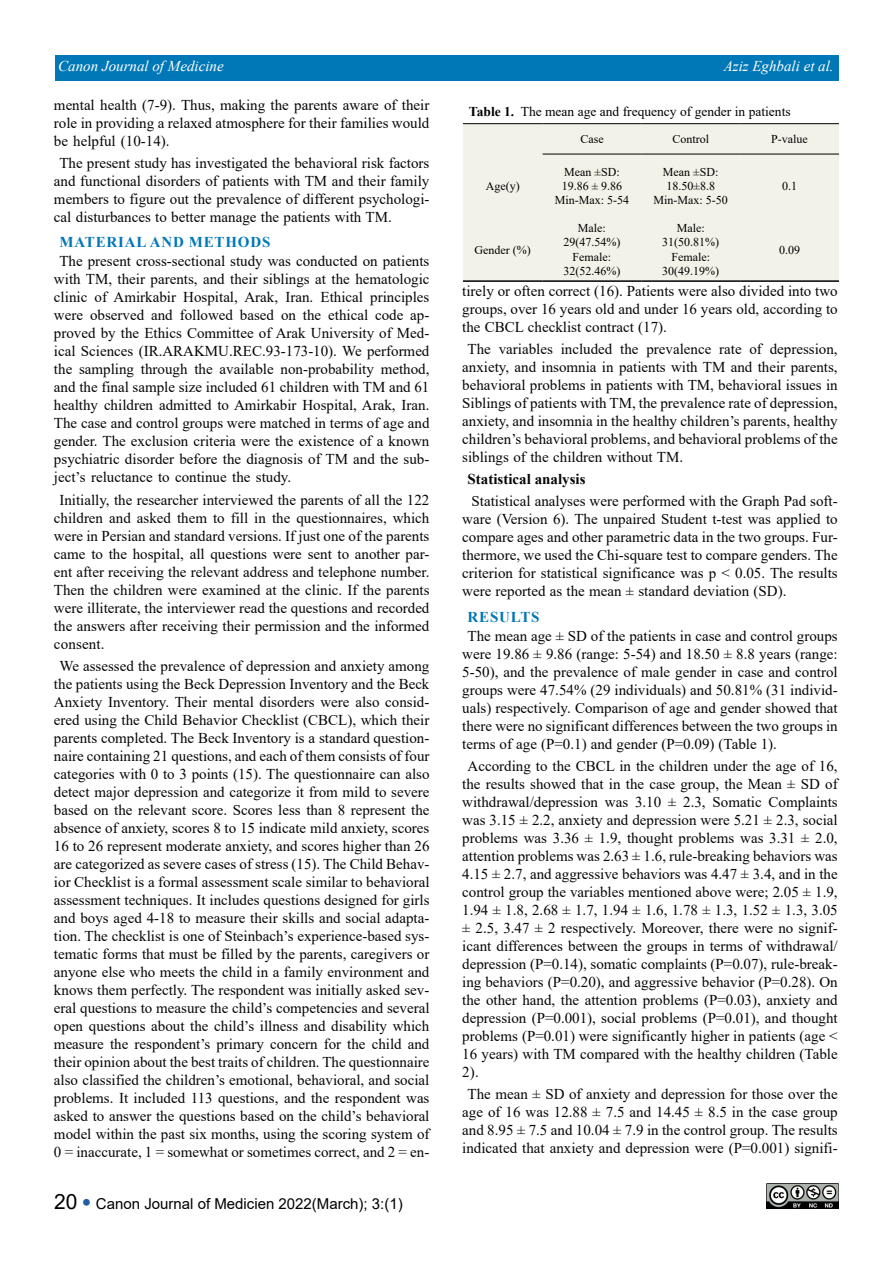
<style>
.page{position:relative;width:893px;height:1263px;background:#fff}
.page>*{position:absolute;margin:0;border:0;box-sizing:border-box;transform-origin:0 0}
.t1{font:15px/18px "Times New Roman";color:#050505;text-align:justify}
.t2{font:15px "Arial";color:#000}
.t3{font:italic 15px "Times New Roman";color:#fff}
.t4{font:700 15px "Times New Roman";letter-spacing:.055em;color:#0077b6}
.t5{font:700 15px "Times New Roman";color:#050505}
.t6{font:13.5px "Times New Roman";color:#000}
.t7{font:12px/14.4px "Times New Roman";color:#000;text-align:center}
.s1{font-size:21px}
.s2{font-size:27px;color:#215e9e}
.s3{font-weight:700}
</style>
<div class="page">
<div style="left:55px;top:55px;width:783px;height:25px;background:#0077b6"></div>
<img style="left:766px;top:1183px;width:73px;height:26px">
<div style="left:463px;top:124px;width:376px;height:156px;background:#f2f2e8"></div>
<hr style="left:463px;top:123px;width:80px;height:1px;background:#000">
<hr style="left:543px;top:123px;width:98px;height:1px;background:#000">
<hr style="left:641px;top:123px;width:99px;height:1px;background:#000">
<hr style="left:740px;top:123px;width:99px;height:1px;background:#000">
<hr style="left:463px;top:280px;width:80px;height:2px;background:#000">
<hr style="left:543px;top:280px;width:98px;height:2px;background:#000">
<hr style="left:641px;top:280px;width:99px;height:2px;background:#000">
<hr style="left:740px;top:280px;width:99px;height:2px;background:#000">
<hr style="left:543px;top:154px;width:98px;height:1px;background:#000">
<hr style="left:641px;top:154px;width:99px;height:1px;background:#000">
<hr style="left:740px;top:154px;width:99px;height:1px;background:#000">
<p class="t3" style="left:58px;top:56px;width:167px">Canon Journal of Medicine</p>
<p class="t3" style="left:724px;top:56px;width:112px">Aziz Eghbali et al.</p>
<p class="t1" style="left:54px;top:95px;width:377px">mental health (7-9). Thus, making the parents aware of their role in providing a relaxed atmosphere for their families would be helpful (10-14).</p>
<p class="t1" style="left:54px;top:153px;width:377px;text-indent:5px">The present study has investigated the behavioral risk factors and functional disorders of patients with TM and their family members to figure out the prevalence of different psychologi&shy;cal disturbances to better manage the patients with TM.</p>
<p class="t4" style="left:59px;top:231px;width:213px">MATERIAL AND METHODS</p>
<p class="t1" style="left:54px;top:252px;width:377px;text-indent:5px">The present cross-sectional study was conducted on patients with TM, their parents, and their siblings at the hematologic clinic of Amirkabir Hospital, Arak, Iran. Ethical principles were observed and followed based on the ethical code ap&shy;proved by the Ethics Committee of Arak University of Med&shy;ical Sciences (IR.ARAKMU.REC.93-173-10). We performed the sampling through the available non-probability method, and the final sample size included 61 children with TM and 61 healthy children admitted to Amirkabir Hospital, Arak, Iran.<br>The case and control groups were matched in terms of age and gender. The exclusion criteria were the existence of a known psychiatric disorder before the diagnosis of TM and the sub&shy;ject’s reluctance to continue the study.</p>
<p class="t1" style="left:54px;top:490px;width:377px;text-indent:5px">Initially, the researcher interviewed the parents of all the 122 children and asked them to fill in the questionnaires, which were in Persian and standard versions. If just one of the parents came to the hospital, all questions were sent to another par&shy;ent after receiving the relevant address and telephone number.<br>Then the children were examined at the clinic. If the parents were illiterate, the interviewer read the questions and recorded the answers after receiving their permission and the informed consent.</p>
<p class="t1" style="left:54px;top:656px;width:377px;text-align:center">We assessed the prevalence of depression and anxiety among the patients using the Beck Depression Inventory and the Beck Anxiety Inventory. Their mental disorders were also consid&shy;ered using the Child Behavior Checklist (CBCL), which their parents completed. The Beck Inventory is a standard question&shy;naire containing 21 questions, and each of them consists of four categories with 0 to 3 points (15). The questionnaire can also detect major depression and categorize it from mild to severe based on the relevant score. Scores less than 8 represent the absence of anxiety, scores 8 to 15 indicate mild anxiety, scores 16 to 26 represent moderate anxiety, and scores higher than 26 are categorized as severe cases of stress (15). The Child Behav&shy;ior Checklist is a formal assessment scale similar to behavioral assessment techniques. It includes questions designed for girls and boys aged 4-18 to measure their skills and social adapta&shy;tion. The checklist is one of Steinbach’s experience-based sys&shy;tematic forms that must be filled by the parents, caregivers or anyone else who meets the child in a family environment and knows them perfectly. The respondent was initially asked sev&shy;eral questions to measure the child’s competencies and several open questions about the child’s illness and disability which measure the respondent’s primary concern for the child and their opinion about the best traits of children. The questionnaire also classified the children’s emotional, behavioral, and social problems. It included 113 questions, and the respondent was asked to answer the questions based on the child’s behavioral model within the past six months, using the scoring system of 0 = inaccurate, 1 = somewhat or sometimes correct, and 2 = en-</p>
<p class="t2" style="left:54px;top:1193px;width:350px"><span class="s1">20</span> <span class="s2">•</span> Canon Journal of Medicien 2022(March); 3:(1)</p>
<p class="t6" style="left:469px;top:102px;width:323px"><span class="s3">Table 1.</span> The mean age and frequency of gender in patients</p>
<p class="t7" style="left:580px;top:132px;width:25px">Case</p>
<p class="t7" style="left:672px;top:132px;width:38px">Control</p>
<p class="t7" style="left:771px;top:132px;width:38px">P-value</p>
<p class="t7" style="left:486px;top:178px;width:35px">Age(y)</p>
<p class="t7" style="left:555px;top:164px;width:76px">Mean ±SD:<br>19.86 ± 9.86<br>Min-Max: 5-54</p>
<p class="t7" style="left:654px;top:164px;width:76px">Mean ±SD:<br>18.50±8.8<br>Min-Max: 5-50</p>
<p class="t7" style="left:782px;top:178px;width:16px">0.1</p>
<p class="t7" style="left:475px;top:242px;width:58px">Gender (%)</p>
<p class="t7" style="left:563px;top:220px;width:58px">Male:<br>29(47.54%)<br>Female:<br>32(52.46%)</p>
<p class="t7" style="left:662px;top:220px;width:58px">Male:<br>31(50.81%)<br>Female:<br>30(49.19%)</p>
<p class="t7" style="left:779px;top:242px;width:22px">0.09</p>
<p class="t1" style="left:462px;top:281px;width:377px">tirely or often correct (16). Patients were also divided into two groups, over 16 years old and under 16 years old, according to the CBCL checklist contract (17).</p>
<p class="t1" style="left:462px;top:339px;width:377px;text-indent:5px">The variables included the prevalence rate of depression, anxiety, and insomnia in patients with TM and their parents, behavioral problems in patients with TM, behavioral issues in Siblings of patients with TM, the prevalence rate of depression, anxiety, and insomnia in the healthy children’s parents, healthy children’s behavioral problems, and behavioral problems of the siblings of the children without TM.</p>
<p class="t5" style="left:468px;top:468px;width:119px">Statistical analysis</p>
<p class="t1" style="left:462px;top:492px;width:377px;text-indent:9px">Statistical analyses were performed with the Graph Pad soft&shy;ware (Version 6). The unpaired Student t-test was applied to compare ages and other parametric data in the two groups. Fur&shy;thermore, we used the Chi-square test to compare genders. The criterion for statistical significance was p &lt; 0.05. The results were reported as the mean ± standard deviation (SD).</p>
<p class="t4" style="left:468px;top:606px;width:73px">RESULTS</p>
<p class="t1" style="left:462px;top:626px;width:377px;text-indent:5px">The mean age ± SD of the patients in case and control groups were 19.86 ± 9.86 (range: 5-54) and 18.50 ± 8.8 years (range:<br>5-50), and the prevalence of male gender in case and control groups were 47.54% (29 individuals) and 50.81% (31 individ&shy;uals) respectively. Comparison of age and gender showed that there were no significant differences between the two groups in terms of age (P=0.1) and gender (P=0.09) (Table 1).</p>
<p class="t1" style="left:462px;top:757px;width:377px;text-indent:5px">According to the CBCL in the children under the age of 16, the results showed that in the case group, the Mean ± SD of withdrawal/depression was 3.10 ± 2.3, Somatic Complaints was 3.15 ± 2.2, anxiety and depression were 5.21 ± 2.3, social problems was 3.36 ± 1.9, thought problems was 3.31 ± 2.0, attention problems was 2.63 ± 1.6, rule-breaking behaviors was 4.15 ± 2.7, and aggressive behaviors was 4.47 ± 3.4, and in the control group the variables mentioned above were; 2.05 ± 1.9, 1.94 ± 1.8, 2.68 ± 1.7, 1.94 ± 1.6, 1.78 ± 1.3, 1.52 ± 1.3, 3.05 ± 2.5, 3.47 ± 2 respectively. Moreover, there were no signif&shy;icant differences between the groups in terms of withdrawal/ depression (P=0.14), somatic complaints (P=0.07), rule-break&shy;ing behaviors (P=0.20), and aggressive behavior (P=0.28). On the other hand, the attention problems (P=0.03), anxiety and depression (P=0.001), social problems (P=0.01), and thought problems (P=0.01) were significantly higher in patients (age &lt; 16 years) with TM compared with the healthy children (Table 2).</p>
<p class="t1" style="left:462px;top:1085px;width:377px;text-align:center">The mean ± SD of anxiety and depression for those over the age of 16 was 12.88 ± 7.5 and 14.45 ± 8.5 in the case group and 8.95 ± 7.5 and 10.04 ± 7.9 in the control group. The results indicated that anxiety and depression were (P=0.001) signifi-</p>
</div>
